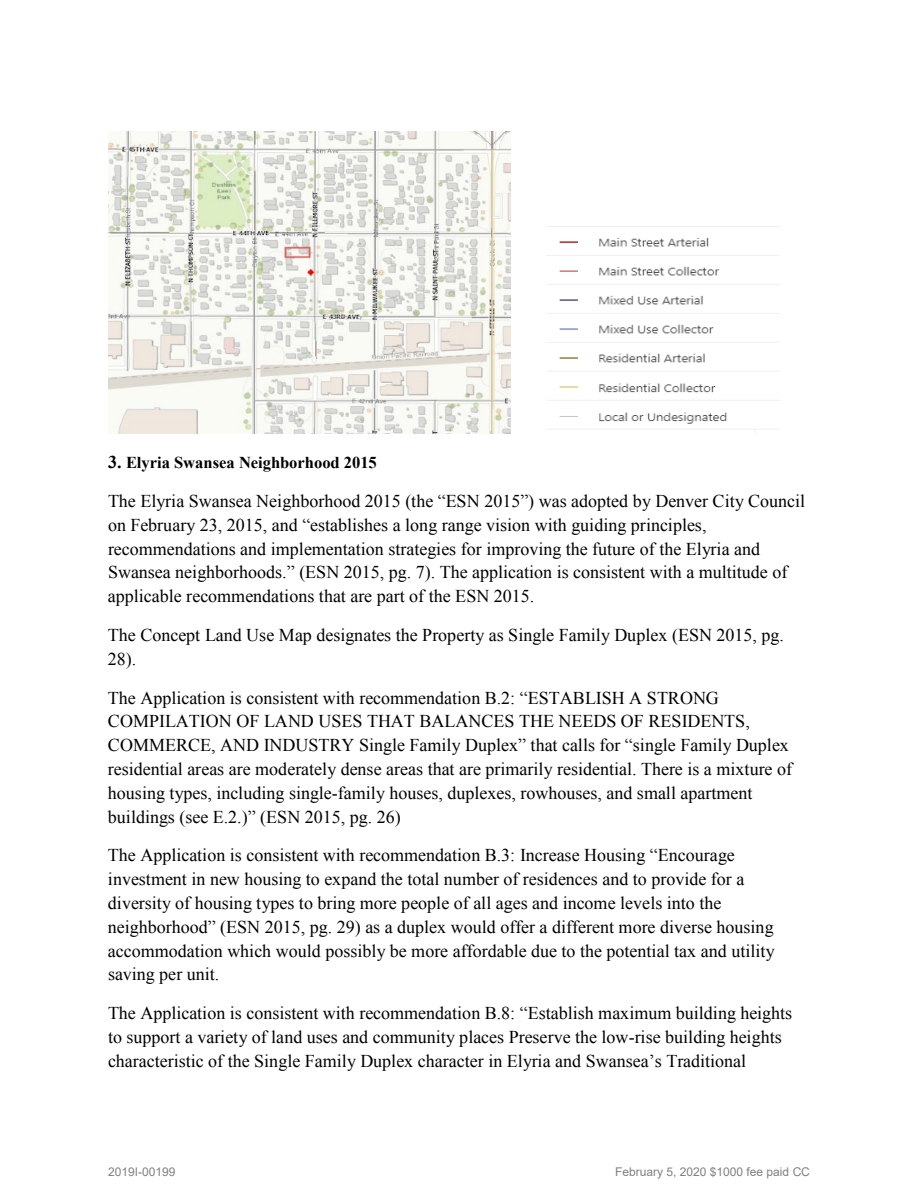
<style>
.page{position:relative;width:918px;height:1188px;background:#fff}
.page>*{position:absolute;margin:0;border:0;box-sizing:border-box;transform-origin:0 0}
.t1{font:18px/23.9px "Times New Roman";color:#000}
.t2{font:700 16.5px "Times New Roman";color:#000}
.t3{font:12px "Arial";color:#808080}
.s1{font-size:18px}
</style>
<div class="page">
<img style="left:108px;top:132px;width:402px;height:301px">
<img style="left:547px;top:226px;width:233px;height:206px">
<p class="t2" style="left:108px;top:451px;width:270px"><span class="s1">3.</span> Elyria Swansea Neighborhood 2015</p>
<p class="t1" style="left:108px;top:489px;width:699px">The Elyria Swansea Neighborhood 2015 (the “ESN 2015”) was adopted by Denver City Council on February 23, 2015, and “establishes a long range vision with guiding principles, recommendations and implementation strategies for improving the future of the Elyria and Swansea neighborhoods.” (ESN 2015, pg. 7). The application is consistent with a multitude of applicable recommendations that are part of the ESN 2015.</p>
<p class="t1" style="left:108px;top:623px;width:677px">The Concept Land Use Map designates the Property as Single Family Duplex (ESN 2015, pg.<br>28).</p>
<p class="t1" style="left:108px;top:685px;width:686px">The Application is consistent with recommendation B.2: “ESTABLISH A STRONG COMPILATION OF LAND USES THAT BALANCES THE NEEDS OF RESIDENTS, COMMERCE, AND INDUSTRY Single Family Duplex” that calls for “single Family Duplex residential areas are moderately dense areas that are primarily residential. There is a mixture of housing types, including single-family houses, duplexes, rowhouses, and small apartment buildings (see E.2.)” (ESN 2015, pg. 26)</p>
<p class="t1" style="left:108px;top:843px;width:668px">The Application is consistent with recommendation B.3: Increase Housing “Encourage investment in new housing to expand the total number of residences and to provide for a diversity of housing types to bring more people of all ages and income levels into the neighborhood” (ESN 2015, pg. 29) as a duplex would offer a different more diverse housing accommodation which would possibly be more affordable due to the potential tax and utility saving per unit.</p>
<p class="t1" style="left:108px;top:1001px;width:686px">The Application is consistent with recommendation B.8: “Establish maximum building heights to support a variety of land uses and community places Preserve the low-rise building heights characteristic of the Single Family Duplex character in Elyria and Swansea’s Traditional</p>
<p class="t3" style="left:108px;top:1164px;width:69px">2019I-00199</p>
<p class="t3" style="left:615px;top:1164px;width:196px">February 5, 2020 $1000 fee paid CC</p>
</div>
